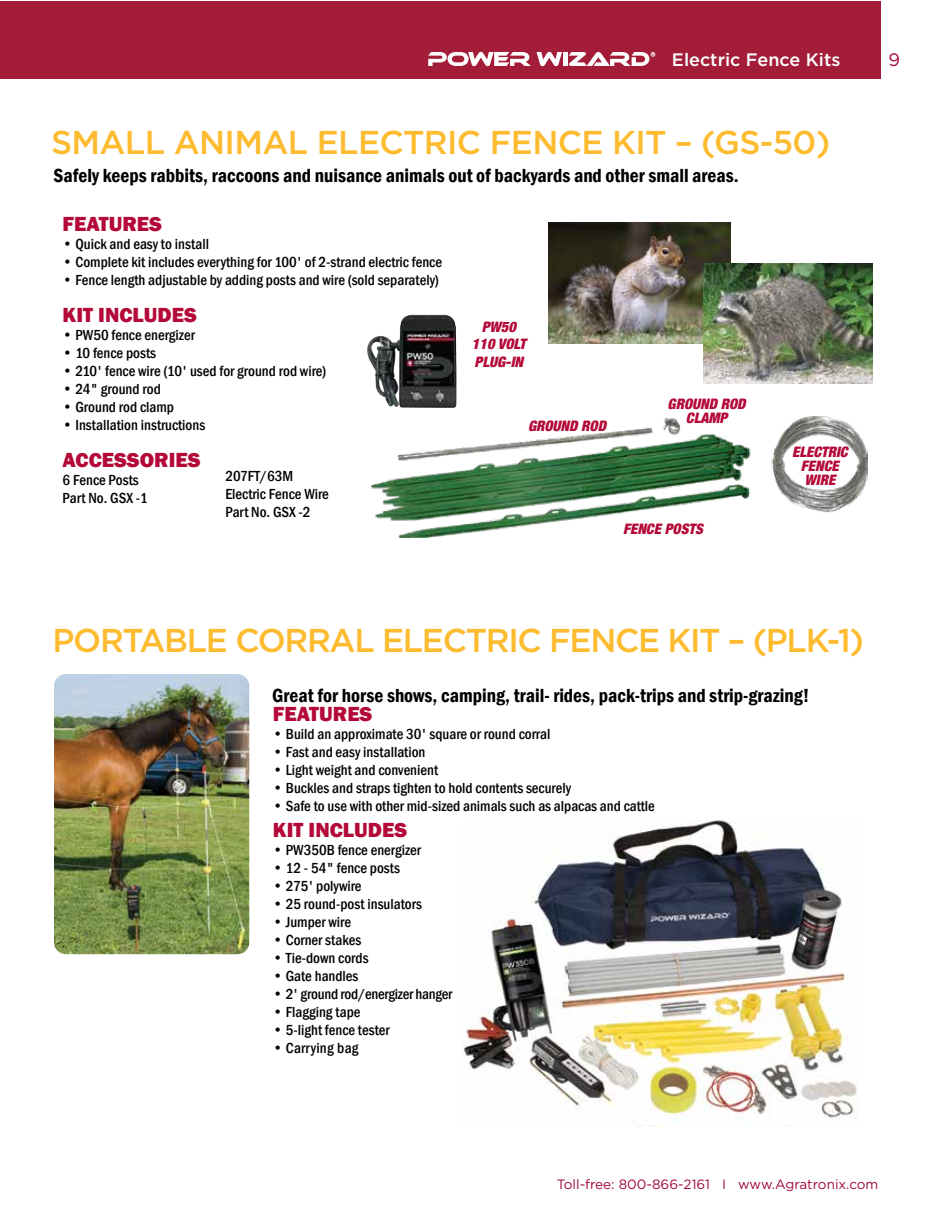
<style>
.page{position:relative;width:932px;height:1215px;background:#fff}
.page>*{position:absolute;margin:0;border:0;box-sizing:border-box;transform-origin:0 0}
.t1{font:500 33px "Gotham";letter-spacing:-.04em;color:#fdbb30}
.t2{font:500 33px "Gotham";letter-spacing:-.02em;color:#fdbb30}
.t3{font:800 21px "Franklin Gothic";color:#b30838}
.t4{font:600 condensed 19.5px "Franklin Gothic";color:#000}
.t5{font:500 18px "Gotham";color:#fff}
.t6{font:18px "Gotham";color:#a20b35}
.t7{font:500 condensed 15px/18px "Franklin Gothic";color:#000}
.t8{font:500 condensed 15px "Franklin Gothic";letter-spacing:.02em;color:#000}
.t9{font:italic 900 condensed 14.55px/14.1px "Helvetica Neue LT Pro";color:#b30838;text-align:center}
.t10{font:13.5px "Gotham";color:#a20b35}
</style>
<div class="page">
<img style="left:371px;top:417px;width:496px;height:120px">
<img style="left:462px;top:820px;width:396px;height:307px">
<img style="left:54px;top:674px;width:195px;height:280px">
<img style="left:549px;top:222px;width:181px;height:121px">
<img style="left:703px;top:263px;width:169px;height:121px">
<img style="left:397px;top:315px;width:46px;height:26px">
<div style="left:0;top:1px;width:880px;height:78px;background:#a31d39"></div>
<svg style="left:428px;top:52px;width:134px;height:14px"></svg>
<hr style="left:563px;top:52px;width:4px;height:14px;background:#fff">
<svg style="left:568px;top:52px;width:87px;height:14px"></svg>
<p class="t5" style="left:672px;top:48px;width:170px">Electric Fence Kits</p>
<p class="t6" style="left:888px;top:48px;width:13px">9</p>
<h1 class="t2" style="left:51px;top:121px;width:780px">SMALL ANIMAL ELECTRIC FENCE KIT – (GS-50)</h1>
<h3 class="t4" style="left:54px;top:162px;width:686px">Safely keeps rabbits, raccoons and nuisance animals out of backyards and other small areas.</h3>
<h2 class="t3" style="left:63px;top:210px;width:101px">FEATURES</h2>
<p class="t7" style="left:63px;top:235px;width:148px">• Quick and easy to install</p>
<p class="t7" style="left:63px;top:253px;width:381px">• Complete kit includes everything for 100' of 2-strand electric fence</p>
<p class="t7" style="left:63px;top:271px;width:378px">• Fence length adjustable by adding posts and wire (sold separately)</p>
<p class="t9" style="left:472px;top:318px;width:55px;line-height:17.4px">PW50<br>110 VOLT<br>PLUG-IN</p>
<h2 class="t3" style="left:63px;top:301px;width:136px">KIT INCLUDES</h2>
<p class="t7" style="left:63px;top:325px;width:134px">• PW50 fence energizer</p>
<p class="t7" style="left:63px;top:343px;width:95px">• 10 fence posts</p>
<p class="t7" style="left:63px;top:361px;width:265px">• 210' fence wire (10' used for ground rod wire)</p>
<p class="t7" style="left:63px;top:379px;width:100px">• 24" ground rod</p>
<p class="t7" style="left:63px;top:397px;width:113px">• Ground rod clamp</p>
<p class="t7" style="left:63px;top:415px;width:144px">• Installation instructions</p>
<p class="t9" style="left:667px;top:396px;width:80px">GROUND ROD<br>CLAMP</p>
<p class="t9" style="left:528px;top:418px;width:80px">GROUND ROD</p>
<h2 class="t3" style="left:63px;top:447px;width:139px">ACCESSORIES</h2>
<p class="t7" style="left:63px;top:471px;width:87px">6 Fence Posts<br>Part No. GSX -1</p>
<p class="t7" style="left:225px;top:467px;width:105px">207FT/63M<br>Electric Fence Wire<br>Part No. GSX -2</p>
<p class="t9" style="left:623px;top:522px;width:81px">FENCE POSTS</p>
<p class="t9" style="left:792px;top:444px;width:57px">ELECTRIC<br>FENCE<br>WIRE</p>
<h1 class="t1" style="left:52px;top:618px;width:813px">PORTABLE CORRAL ELECTRIC FENCE KIT – (PLK-1)</h1>
<h3 class="t4" style="left:272px;top:682px;width:538px">Great for horse shows, camping, trail- rides, pack-trips and strip-grazing!</h3>
<h2 class="t3" style="left:273px;top:700px;width:101px">FEATURES</h2>
<p class="t7" style="left:273px;top:725px;width:279px">• Build an approximate 30' square or round corral</p>
<p class="t7" style="left:273px;top:743px;width:154px">• Fast and easy installation</p>
<p class="t7" style="left:273px;top:761px;width:167px">• Light weight and convenient</p>
<p class="t7" style="left:273px;top:779px;width:299px">• Buckles and straps tighten to hold contents securely</p>
<p class="t7" style="left:273px;top:797px;width:383px">• Safe to use with other mid-sized animals such as alpacas and cattle</p>
<h2 class="t3" style="left:273px;top:817px;width:136px">KIT INCLUDES</h2>
<p class="t7" style="left:273px;top:841px;width:149px">• PW350B fence energizer</p>
<p class="t7" style="left:273px;top:859px;width:128px">• 12 - 54" fence posts</p>
<p class="t7" style="left:273px;top:877px;width:90px">• 275' polywire</p>
<p class="t7" style="left:273px;top:895px;width:151px">• 25 round-post insulators</p>
<p class="t7" style="left:273px;top:913px;width:79px">• Jumper wire</p>
<p class="t7" style="left:273px;top:931px;width:90px">• Corner stakes</p>
<p class="t7" style="left:273px;top:949px;width:97px">• Tie-down cords</p>
<p class="t7" style="left:273px;top:967px;width:87px">• Gate handles</p>
<p class="t7" style="left:273px;top:985px;width:181px">• 2' ground rod/energizer hanger</p>
<p class="t7" style="left:273px;top:1003px;width:89px">• Flagging tape</p>
<p class="t7" style="left:273px;top:1021px;width:118px">• 5-light fence tester</p>
<p class="t8" style="left:273px;top:1039px;width:87px">• Carrying bag</p>
<p class="t10" style="left:557px;top:1176px;width:323px">Toll-free: 800-866-2161 I www.Agratronix.com</p>
</div>
